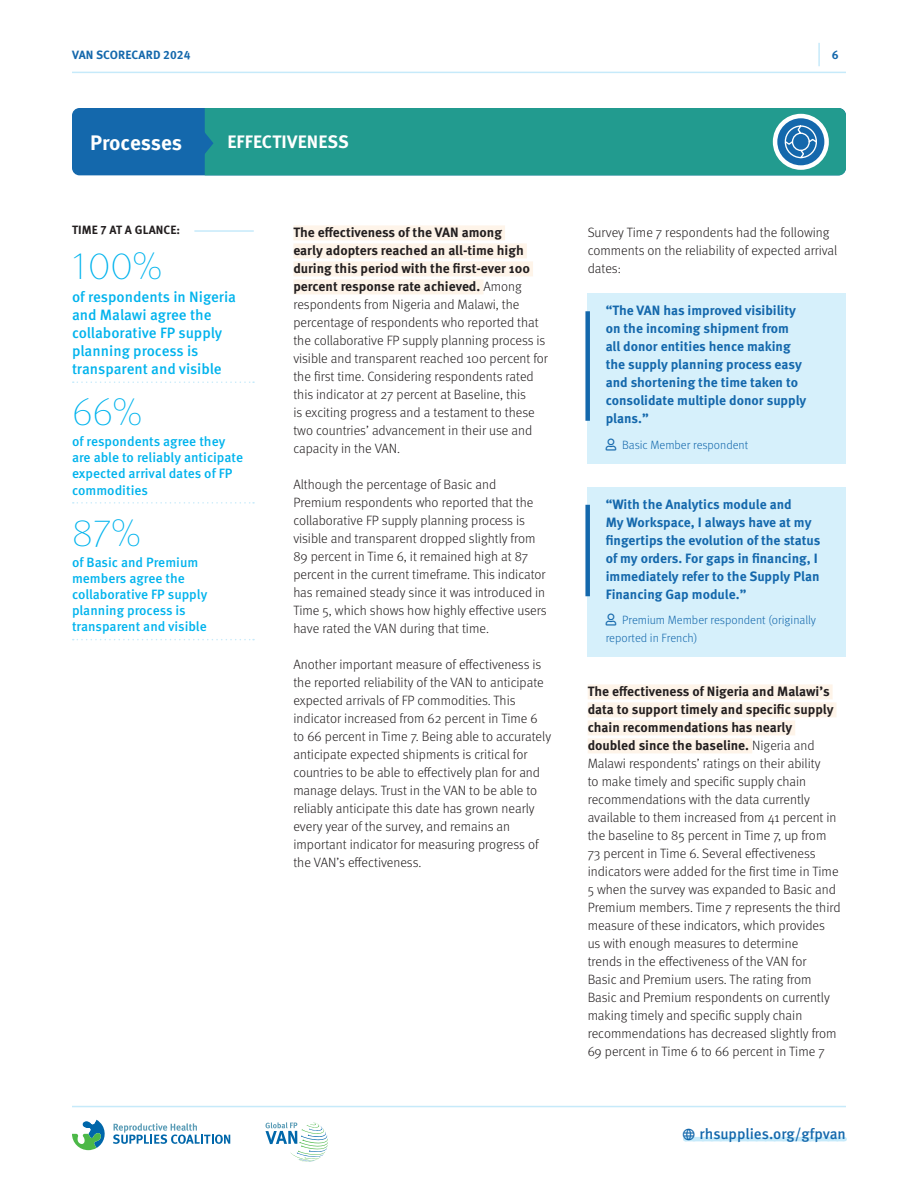
<style>
.page{position:relative;width:918px;height:1188px;background:#fff}
.page>*{position:absolute;margin:0;border:0;box-sizing:border-box;transform-origin:0 0}
.number{font:100 39px "Meta OT";color:#00b3ed}
.t1{font:700 21px "Meta OT";letter-spacing:-.005em;color:#fff}
.t2{font:700 18px "Meta OT";letter-spacing:.01em;color:#fff}
.explanation-copy{font:500 15px/18px "Meta OT";letter-spacing:-.005em;color:#00b3ed}
.t3{font:500 15px "Meta OT";letter-spacing:-.005em;color:#1468ac}
.Copy{font:300 13.5px/18px "Meta OT";color:#231f20}
.Quote-new{font:700 13.5px/18px "Meta OT";color:#1468ac}
.explanation-copy-2{font:500 13.5px/16.2px "Meta OT";color:#00b3ed}
.t4{font:300 12px/18px "Meta OT";color:#1468ac}
.t5{font:700 12px "Meta OT";letter-spacing:.01em;color:#1468ac}
.t6{font:700 12px "Meta OT";letter-spacing:.01em;color:#231f20}
.s1{font-weight:700}
</style>
<div class="page">
<hr style="left:72px;top:72px;width:774px;height:1px;background:#c6eafa">
<hr style="left:818px;top:43px;width:2px;height:23px;background:#c6eafa">
<svg style="left:265px;top:1122px;width:63px;height:40px"></svg>
<svg style="left:72px;top:1119px;width:33px;height:31px"></svg>
<svg style="left:113px;top:1123px;width:117px;height:21px"></svg>
<hr style="left:72px;top:1106px;width:774px;height:1px;background:#c6eafa">
<div style="left:293px;top:225px;width:212px;height:15px;background:#fef4e9"></div>
<div style="left:293px;top:243px;width:234px;height:15px;background:#fef4e9"></div>
<div style="left:293px;top:261px;width:240px;height:15px;background:#fef4e9"></div>
<div style="left:293px;top:279px;width:190px;height:15px;background:#fef4e9"></div>
<div style="left:588px;top:293px;width:258px;height:146px;background:#d6f0fb"></div>
<div style="left:585px;top:311px;width:5px;height:110px;background:#1468ac"></div>
<div style="left:588px;top:428px;width:258px;height:36px;background:#d6f0fb"></div>
<div style="left:588px;top:487px;width:258px;height:127px;background:#d6f0fb"></div>
<div style="left:585px;top:505px;width:5px;height:91px;background:#1468ac"></div>
<div style="left:588px;top:603px;width:258px;height:54px;background:#d6f0fb"></div>
<div style="left:588px;top:684px;width:245px;height:15px;background:#fef4e9"></div>
<div style="left:588px;top:702px;width:249px;height:15px;background:#fef4e9"></div>
<div style="left:588px;top:720px;width:207px;height:15px;background:#fef4e9"></div>
<div style="left:588px;top:738px;width:164px;height:15px;background:#fef4e9"></div>
<hr style="left:194px;top:230px;width:60px;height:2px;background:#c6eafa">
<svg style="left:73px;top:381px;width:181px;height:2px"></svg>
<svg style="left:73px;top:502px;width:181px;height:2px"></svg>
<svg style="left:73px;top:639px;width:181px;height:1px"></svg>
<div style="left:72px;top:108px;width:774px;height:67px;background:#1468ac;border-radius:8px"></div>
<div style="left:204px;top:108px;width:642px;height:67px;background:#229b8f"></div>
<svg style="left:683px;top:1136px;width:162px;height:5px"></svg>
<p class="t5" style="left:72px;top:47px;width:120px">VAN SCORECARD 2024</p>
<p class="t5" style="left:832px;top:48px;width:8px">6</p>
<p class="t1" style="left:90px;top:129px;width:94px">Processes</p>
<p class="t2" style="left:227px;top:131px;width:123px">EFFECTIVENESS</p>
<p class="t6" style="left:72px;top:222px;width:110px">TIME 7 AT A GLANCE:</p>
<p class="number" style="left:72px;top:244px;width:92px">100%</p>
<p class="explanation-copy" style="left:72px;top:288px;width:166px">of respondents in Nigeria and Malawi agree the collaborative FP supply planning process is transparent and visible</p>
<p class="number" style="left:72px;top:390px;width:72px">66%</p>
<p class="explanation-copy-2" style="left:72px;top:433px;width:173px">of respondents agree they are able to reliably anticipate expected arrival dates of FP commodities</p>
<p class="number" style="left:72px;top:511px;width:70px">87%</p>
<p class="explanation-copy-2" style="left:72px;top:554px;width:137px">of Basic and Premium members agree the collaborative FP supply planning process is transparent and visible</p>
<p class="Copy" style="left:293px;top:224px;width:256px"><span class="s1">The effectiveness of the VAN among<br>early adopters reached an all-time high during this period with the first-ever 100 percent response rate achieved.</span> Among respondents from Nigeria and Malawi, the percentage of respondents who reported that the collaborative FP supply planning process is visible and transparent reached 100 percent for the first time. Considering respondents rated this indicator at 27 percent at Baseline, this<br>is exciting progress and a testament to these two countries’ advancement in their use and capacity in the VAN.</p>
<p class="Copy" style="left:293px;top:476px;width:255px">Although the percentage of Basic and Premium respondents who reported that the collaborative FP supply planning process is visible and transparent dropped slightly from 89 percent in Time 6, it remained high at 87 percent in the current timeframe. This indicator has remained steady since it was introduced in Time 5, which shows how highly effective users have rated the VAN during that time.</p>
<p class="Copy" style="left:293px;top:656px;width:259px">Another important measure of effectiveness is the reported reliability of the VAN to anticipate expected arrivals of FP commodities. This indicator increased from 62 percent in Time 6 to 66 percent in Time 7. Being able to accurately anticipate expected shipments is critical for countries to be able to effectively plan for and manage delays. Trust in the VAN to be able to reliably anticipate this date has grown nearly every year of the survey, and remains an important indicator for measuring progress of the VAN’s effectiveness.</p>
<p class="Copy" style="left:588px;top:224px;width:251px">Survey Time 7 respondents had the following comments on the reliability of expected arrival dates:</p>
<p class="Quote-new" style="left:606px;top:302px;width:202px">“The VAN has improved visibility on the incoming shipment from all donor entities hence making the supply planning process easy and shortening the time taken to consolidate multiple donor supply plans.”</p>
<p class="t4" style="left:622px;top:436px;width:128px">Basic Member respondent</p>
<p class="Quote-new" style="left:606px;top:495px;width:216px">“With the Analytics module and<br>My Workspace, I always have at my fingertips the evolution of the status of my orders. For gaps in financing, I immediately refer to the Supply Plan Financing Gap module.”</p>
<p class="t4" style="left:606px;top:612px;width:212px;text-indent:16px">Premium Member respondent (originally reported in French)</p>
<p class="Copy" style="left:588px;top:683px;width:255px"><span class="s1">The effectiveness of Nigeria and Malawi’s data to support timely and specific supply chain recommendations has nearly doubled since the baseline.</span> Nigeria and Malawi respondents’ ratings on their ability<br>to make timely and specific supply chain recommendations with the data currently available to them increased from 41 percent in the baseline to 85 percent in Time 7, up from 73 percent in Time 6. Several effectiveness indicators were added for the first time in Time 5 when the survey was expanded to Basic and Premium members. Time 7 represents the third measure of these indicators, which provides us with enough measures to determine<br>trends in the effectiveness of the VAN for<br>Basic and Premium users. The rating from Basic and Premium respondents on currently making timely and specific supply chain recommendations has decreased slightly from 69 percent in Time 6 to 66 percent in Time 7</p>
<p class="t3" style="left:700px;top:1125px;width:148px">rhsupplies.org/gfpvan</p>
</div>
